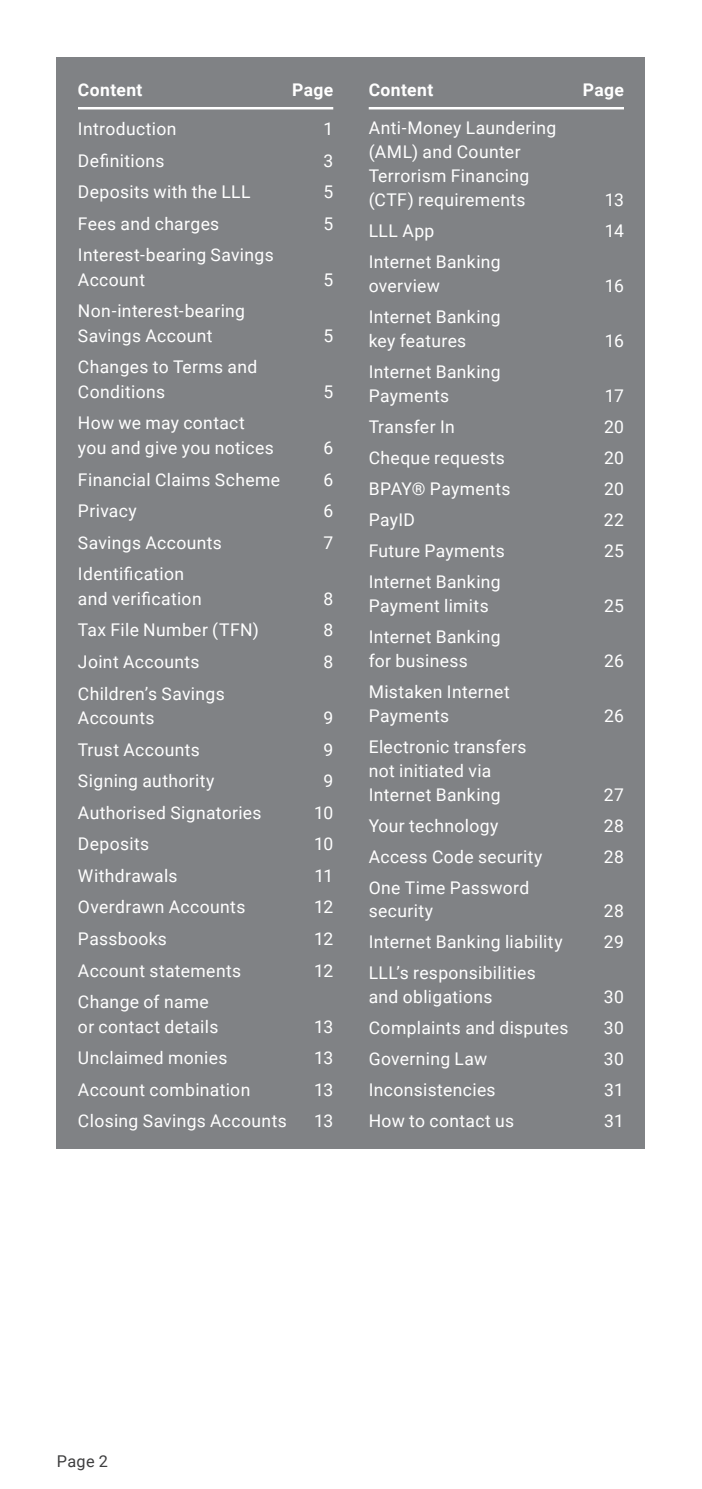
<style>
.page{position:relative;width:702px;height:1489px;background:#fff}
.page>*{position:absolute;margin:0;border:0;box-sizing:border-box;transform-origin:0 0}
.Body{font:17.5px/24px "Roboto";letter-spacing:.02em;color:#fff}
.Body-2{font:700 17.5px "Roboto";letter-spacing:.02em;color:#fff}
.t1{font:16.25px "Roboto";color:#3e3e3f}
</style>
<div class="page">
<div style="left:57px;top:57px;width:588px;height:1091px;background:#808285"></div>
<hr style="left:78px;top:107px;width:255px;height:2px;background:#fff">
<hr style="left:369px;top:107px;width:255px;height:2px;background:#fff">
<p class="Body-2" style="left:78px;top:78px;width:66px">Content</p>
<p class="Body-2" style="left:292px;top:78px;width:43px">Page</p>
<p class="Body" style="left:78px;top:116px;width:100px">Introduction</p>
<p class="Body" style="left:323px;top:116px;width:11px">1</p>
<p class="Body" style="left:78px;top:148px;width:88px">Definitions</p>
<p class="Body" style="left:323px;top:148px;width:11px">3</p>
<p class="Body" style="left:78px;top:179px;width:174px">Deposits with the LLL</p>
<p class="Body" style="left:323px;top:179px;width:11px">5</p>
<p class="Body" style="left:78px;top:211px;width:143px">Fees and charges</p>
<p class="Body" style="left:323px;top:211px;width:11px">5</p>
<p class="Body" style="left:78px;top:242px;width:197px">Interest-bearing Savings<br>Account</p>
<p class="Body" style="left:323px;top:267px;width:11px">5</p>
<p class="Body" style="left:78px;top:298px;width:169px">Non-interest-bearing<br>Savings Account</p>
<p class="Body" style="left:78px;top:354px;width:181px">Changes to Terms and<br>Conditions</p>
<p class="Body" style="left:78px;top:410px;width:197px">How we may contact you and give you notices</p>
<p class="Body" style="left:323px;top:323px;width:11px">5</p>
<p class="Body" style="left:323px;top:379px;width:11px">5</p>
<p class="Body" style="left:323px;top:435px;width:11px">6</p>
<p class="Body" style="left:78px;top:466px;width:204px">Financial Claims Scheme</p>
<p class="Body" style="left:323px;top:466px;width:11px">6</p>
<p class="Body" style="left:78px;top:498px;width:60px">Privacy</p>
<p class="Body" style="left:323px;top:498px;width:11px">6</p>
<p class="Body" style="left:78px;top:530px;width:145px">Savings Accounts</p>
<p class="Body" style="left:323px;top:530px;width:11px">7</p>
<p class="Body" style="left:78px;top:561px;width:125px">Identification and verification</p>
<p class="Body" style="left:323px;top:586px;width:11px">8</p>
<p class="Body" style="left:78px;top:617px;width:182px">Tax File Number (TFN)</p>
<p class="Body" style="left:323px;top:617px;width:11px">8</p>
<p class="Body" style="left:78px;top:649px;width:123px">Joint Accounts</p>
<p class="Body" style="left:323px;top:649px;width:11px">8</p>
<p class="Body" style="left:78px;top:680px;width:148px">Children’s Savings<br>Accounts</p>
<p class="Body" style="left:323px;top:705px;width:11px">9</p>
<p class="Body" style="left:78px;top:736px;width:123px">Trust Accounts</p>
<p class="Body" style="left:323px;top:736px;width:11px">9</p>
<p class="Body" style="left:78px;top:768px;width:138px">Signing authority</p>
<p class="Body" style="left:323px;top:768px;width:11px">9</p>
<p class="Body" style="left:78px;top:799px;width:185px">Authorised Signatories</p>
<p class="Body" style="left:314px;top:799px;width:21px">10</p>
<p class="Body" style="left:78px;top:831px;width:73px">Deposits</p>
<p class="Body" style="left:314px;top:831px;width:21px">10</p>
<p class="Body" style="left:78px;top:863px;width:101px">Withdrawals</p>
<p class="Body" style="left:314px;top:863px;width:20px">11</p>
<p class="Body" style="left:78px;top:894px;width:169px">Overdrawn Accounts</p>
<p class="Body" style="left:314px;top:894px;width:21px">12</p>
<p class="Body" style="left:78px;top:926px;width:90px">Passbooks</p>
<p class="Body" style="left:314px;top:926px;width:21px">12</p>
<p class="Body" style="left:78px;top:957px;width:165px">Account statements</p>
<p class="Body" style="left:314px;top:957px;width:21px">12</p>
<p class="Body" style="left:78px;top:989px;width:142px">Change of name or contact details</p>
<p class="Body" style="left:314px;top:1013px;width:21px">13</p>
<p class="Body" style="left:78px;top:1045px;width:151px">Unclaimed monies</p>
<p class="Body" style="left:314px;top:1045px;width:21px">13</p>
<p class="Body" style="left:78px;top:1076px;width:174px">Account combination</p>
<p class="Body" style="left:314px;top:1076px;width:21px">13</p>
<p class="Body" style="left:78px;top:1108px;width:210px">Closing Savings Accounts</p>
<p class="Body" style="left:314px;top:1108px;width:21px">13</p>
<p class="Body-2" style="left:369px;top:78px;width:66px">Content</p>
<p class="Body-2" style="left:583px;top:78px;width:43px">Page</p>
<p class="Body" style="left:369px;top:115px;width:189px">Anti-Money Laundering (AML) and Counter<br>Terrorism Financing (CTF) requirements</p>
<p class="Body" style="left:605px;top:187px;width:21px">13</p>
<p class="Body" style="left:369px;top:218px;width:67px">LLL App</p>
<p class="Body" style="left:604px;top:218px;width:21px">14</p>
<p class="Body" style="left:369px;top:249px;width:133px">Internet Banking overview</p>
<p class="Body" style="left:605px;top:273px;width:21px">16</p>
<p class="Body" style="left:369px;top:304px;width:133px">Internet Banking key features</p>
<p class="Body" style="left:369px;top:359px;width:133px">Internet Banking<br>Payments</p>
<p class="Body" style="left:605px;top:328px;width:21px">16</p>
<p class="Body" style="left:605px;top:383px;width:21px">17</p>
<p class="Body" style="left:369px;top:414px;width:88px">Transfer In</p>
<p class="Body" style="left:604px;top:414px;width:21px">20</p>
<p class="Body" style="left:369px;top:445px;width:138px">Cheque requests</p>
<p class="Body" style="left:604px;top:445px;width:21px">20</p>
<p class="Body" style="left:369px;top:476px;width:143px">BPAY® Payments</p>
<p class="Body" style="left:604px;top:476px;width:21px">20</p>
<p class="Body" style="left:369px;top:507px;width:48px">PayID</p>
<p class="Body" style="left:603px;top:507px;width:22px">22</p>
<p class="Body" style="left:369px;top:538px;width:138px">Future Payments</p>
<p class="Body" style="left:604px;top:538px;width:21px">25</p>
<p class="Body" style="left:369px;top:569px;width:133px">Internet Banking<br>Payment limits</p>
<p class="Body" style="left:604px;top:593px;width:21px">25</p>
<p class="Body" style="left:369px;top:624px;width:133px">Internet Banking for business</p>
<p class="Body" style="left:369px;top:679px;width:142px">Mistaken Internet<br>Payments</p>
<p class="Body" style="left:369px;top:733px;width:159px">Electronic transfers not initiated via<br>Internet Banking</p>
<p class="Body" style="left:604px;top:648px;width:21px">26</p>
<p class="Body" style="left:604px;top:702px;width:21px">26</p>
<p class="Body" style="left:604px;top:781px;width:22px">27</p>
<p class="Body" style="left:369px;top:812px;width:131px">Your technology</p>
<p class="Body" style="left:604px;top:812px;width:22px">28</p>
<p class="Body" style="left:369px;top:843px;width:175px">Access Code security</p>
<p class="Body" style="left:604px;top:843px;width:22px">28</p>
<p class="Body" style="left:369px;top:874px;width:162px">One Time Password security</p>
<p class="Body" style="left:604px;top:898px;width:22px">28</p>
<p class="Body" style="left:369px;top:929px;width:195px">Internet Banking liability</p>
<p class="Body" style="left:604px;top:929px;width:22px">29</p>
<p class="Body" style="left:369px;top:960px;width:169px">LLL’s responsibilities and obligations</p>
<p class="Body" style="left:604px;top:984px;width:22px">30</p>
<p class="Body" style="left:369px;top:1015px;width:201px">Complaints and disputes</p>
<p class="Body" style="left:604px;top:1015px;width:22px">30</p>
<p class="Body" style="left:369px;top:1046px;width:120px">Governing Law</p>
<p class="Body" style="left:604px;top:1046px;width:22px">30</p>
<p class="Body" style="left:369px;top:1077px;width:128px">Inconsistencies</p>
<p class="Body" style="left:604px;top:1077px;width:21px">31</p>
<p class="Body" style="left:369px;top:1108px;width:147px">How to contact us</p>
<p class="Body" style="left:604px;top:1108px;width:21px">31</p>
<p class="t1" style="left:57px;top:1449px;width:53px">Page 2</p>
</div>
